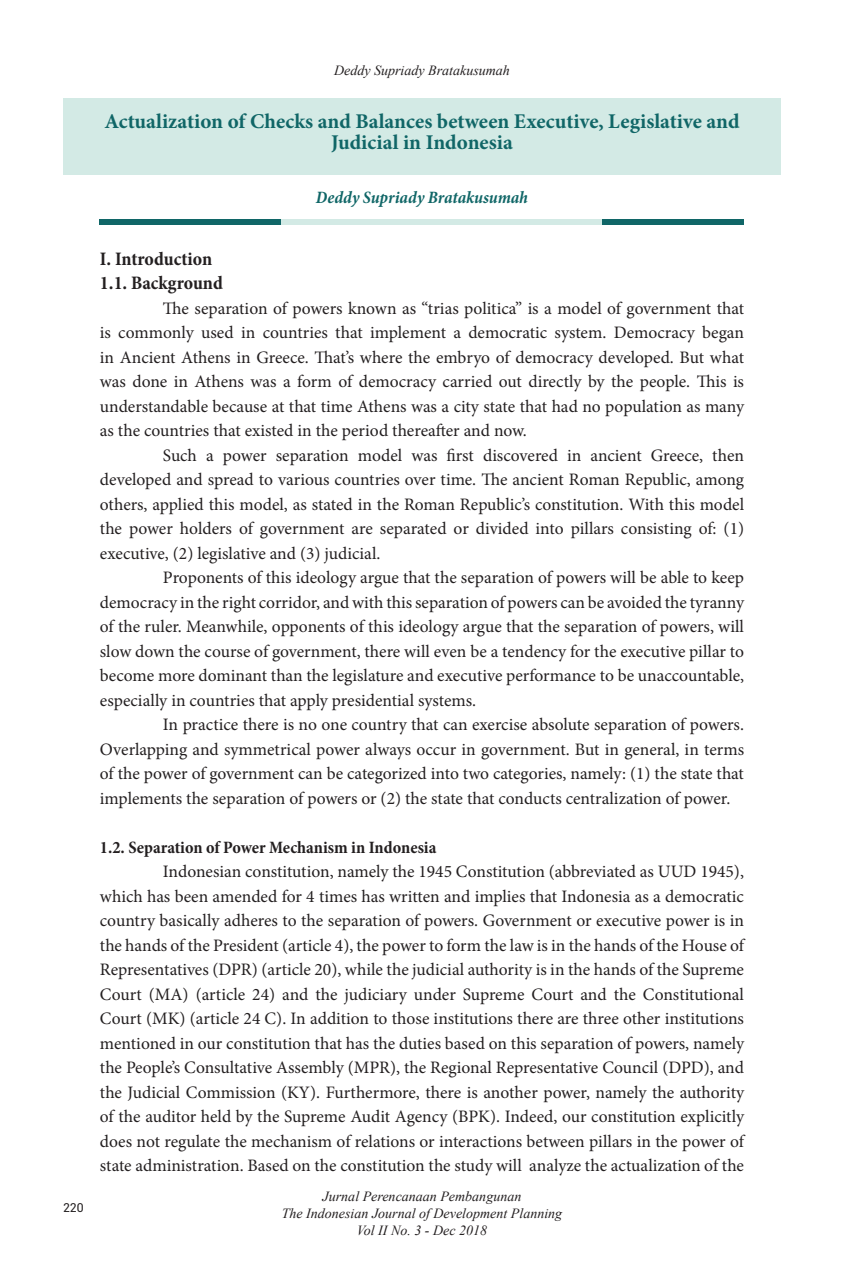
<style>
.page{position:relative;width:844px;height:1265px;background:#fff}
.page>*{position:absolute;margin:0;border:0;box-sizing:border-box;transform-origin:0 0}
.t1{font:700 21px/21px "Minion Pro";color:#106667;text-align:center}
.t2{font:700 condensed 19.25px/24.5px "Minion Pro";color:#231f20}
.t3{font:17.5px/24.5px "Minion Pro";color:#231f20;text-align:justify}
.t4{font:700 condensed 17.5px "Minion Pro";color:#231f20}
.t5{font:italic 700 condensed 17.5px "Minion Pro";letter-spacing:-.005em;color:#106667}
.t6{font:italic 14px/16.8px "Times New Roman";color:#231f20;text-align:center}
.t7{font:12.25px "Roboto";color:#231f20}
</style>
<div class="page">
<div style="left:100px;top:219px;width:643px;height:6px;background:#106667"></div>
<div style="left:281px;top:219px;width:321px;height:6px;background:#d3eae5"></div>
<div style="left:63px;top:98px;width:717px;height:77px;background:#d3eae5"></div>
<p class="t6" style="left:334px;top:63px;width:177px">Deddy Supriady Bratakusumah</p>
<p class="t1" style="left:104px;top:112px;width:636px">Actualization of Checks and Balances between Executive, Legislative and<br>Judicial in Indonesia</p>
<p class="t5" style="left:316px;top:191px;width:214px">Deddy Supriady Bratakusumah</p>
<p class="t7" style="left:63px;top:1200px;width:22px">220</p>
<p class="t2" style="left:100px;top:248px;width:124px">I. Introduction<br>1.1. Background</p>
<p class="t3" style="left:100px;top:297px;width:645px;text-indent:63px">The separation of powers known as “trias politica” is a model of government that is commonly used in countries that implement a democratic system. Democracy began in Ancient Athens in Greece. That’s where the embryo of democracy developed. But what was done in Athens was a form of democracy carried out directly by the people. This is understandable because at that time Athens was a city state that had no population as many as the countries that existed in the period thereafter and now.</p>
<p class="t3" style="left:100px;top:444px;width:645px;text-indent:63px">Such a power separation model was first discovered in ancient Greece, then developed and spread to various countries over time. The ancient Roman Republic, among others, applied this model, as stated in the Roman Republic’s constitution. With this model the power holders of government are separated or divided into pillars consisting of: (1) executive, (2) legislative and (3) judicial.</p>
<p class="t3" style="left:100px;top:567px;width:645px;text-indent:63px">Proponents of this ideology argue that the separation of powers will be able to keep democracy in the right corridor, and with this separation of powers can be avoided the tyranny of the ruler. Meanwhile, opponents of this ideology argue that the separation of powers, will slow down the course of government, there will even be a tendency for the executive pillar to become more dominant than the legislature and executive performance to be unaccountable, especially in countries that apply presidential systems.</p>
<p class="t3" style="left:100px;top:714px;width:645px;text-indent:63px">In practice there is no one country that can exercise absolute separation of powers.<br>Overlapping and symmetrical power always occur in government. But in general, in terms of the power of government can be categorized into two categories, namely: (1) the state that implements the separation of powers or (2) the state that conducts centralization of power.</p>
<p class="t4" style="left:100px;top:840px;width:338px">1.2. Separation of Power Mechanism in Indonesia</p>
<p class="t3" style="left:100px;top:861px;width:645px;text-indent:63px">Indonesian constitution, namely the 1945 Constitution (abbreviated as UUD 1945), which has been amended for 4 times has written and implies that Indonesia as a democratic country basically adheres to the separation of powers. Government or executive power is in the hands of the President (article 4), the power to form the law is in the hands of the House of Representatives (DPR) (article 20), while the judicial authority is in the hands of the Supreme Court (MA) (article 24) and the judiciary under Supreme Court and the Constitutional Court (MK) (article 24 C). In addition to those institutions there are three other institutions mentioned in our constitution that has the duties based on this separation of powers, namely the People’s Consultative Assembly (MPR), the Regional Representative Council (DPD), and the Judicial Commission (KY). Furthermore, there is another power, namely the authority of the auditor held by the Supreme Audit Agency (BPK). Indeed, our constitution explicitly does not regulate the mechanism of relations or interactions between pillars in the power of state administration. Based on the constitution the study will analyze the actualization of the</p>
<p class="t6" style="left:281px;top:1189px;width:282px">Jurnal Perencanaan Pembangunan<br>The Indonesian Journal of Development Planning<br>Vol II No. 3 - Dec 2018</p>
</div>
